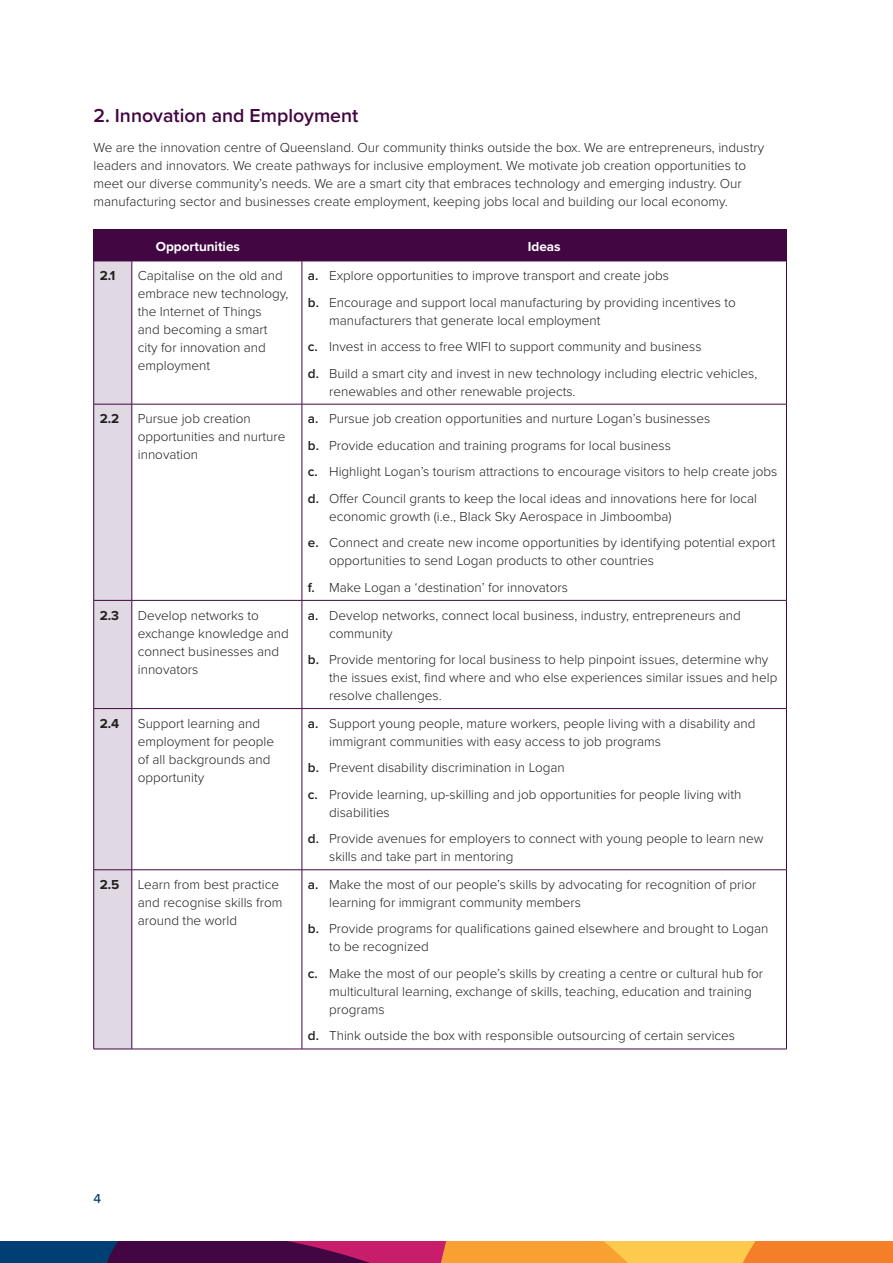
<style>
.page{position:relative;width:893px;height:1263px;background:#fff}
.page>*{position:absolute;margin:0;border:0;box-sizing:border-box;transform-origin:0 0}
.t1{font:600 19.5px "Proxima Nova";color:#420642}
.t2{font:300 13.5px/18px "Proxima Nova";color:#231f20}
.t3{font:700 13.5px "Proxima Nova";color:#fff}
.t4{font:700 13.5px "Proxima Nova";color:#231f20}
.t5{font:500 13.5px "Proxima Nova";color:#003f74}
.s1{font-weight:600}
</style>
<div class="page">
<svg style="left:0;top:1242px;width:893px;height:21px;background:#a65e47"></svg>
<div style="left:94px;top:230px;width:208px;height:31px;background:#420642"></div>
<div style="left:302px;top:230px;width:484px;height:31px;background:#420642"></div>
<div style="left:94px;top:261px;width:38px;height:143px;background:#e0d8e2"></div>
<div style="left:94px;top:404px;width:38px;height:196px;background:#e0d8e2"></div>
<div style="left:94px;top:600px;width:38px;height:108px;background:#e0d8e2"></div>
<div style="left:94px;top:708px;width:38px;height:162px;background:#e0d8e2"></div>
<div style="left:94px;top:870px;width:38px;height:179px;background:#e0d8e2"></div>
<hr style="left:94px;top:229px;width:38px;height:1px;background:#420642">
<hr style="left:93px;top:230px;width:1px;height:31px;background:#420642">
<hr style="left:132px;top:229px;width:170px;height:1px;background:#420642">
<hr style="left:302px;top:229px;width:485px;height:1px;background:#420642">
<hr style="left:786px;top:230px;width:1px;height:31px;background:#420642">
<hr style="left:94px;top:261px;width:38px;height:1px;background:#420642">
<hr style="left:93px;top:261px;width:1px;height:143px;background:#420642">
<hr style="left:132px;top:261px;width:170px;height:1px;background:#420642">
<hr style="left:132px;top:261px;width:1px;height:143px;background:#420642">
<hr style="left:302px;top:261px;width:485px;height:1px;background:#420642">
<hr style="left:302px;top:261px;width:1px;height:143px;background:#420642">
<hr style="left:786px;top:261px;width:1px;height:143px;background:#420642">
<hr style="left:94px;top:404px;width:38px;height:1px;background:#420642">
<hr style="left:93px;top:404px;width:1px;height:196px;background:#420642">
<hr style="left:132px;top:404px;width:170px;height:1px;background:#420642">
<hr style="left:132px;top:404px;width:1px;height:196px;background:#420642">
<hr style="left:302px;top:404px;width:485px;height:1px;background:#420642">
<hr style="left:302px;top:404px;width:1px;height:196px;background:#420642">
<hr style="left:786px;top:404px;width:1px;height:196px;background:#420642">
<hr style="left:94px;top:600px;width:38px;height:1px;background:#420642">
<hr style="left:93px;top:600px;width:1px;height:108px;background:#420642">
<hr style="left:132px;top:600px;width:170px;height:1px;background:#420642">
<hr style="left:132px;top:600px;width:1px;height:108px;background:#420642">
<hr style="left:302px;top:600px;width:485px;height:1px;background:#420642">
<hr style="left:302px;top:600px;width:1px;height:108px;background:#420642">
<hr style="left:786px;top:600px;width:1px;height:108px;background:#420642">
<hr style="left:94px;top:708px;width:38px;height:1px;background:#420642">
<hr style="left:93px;top:709px;width:1px;height:160px;background:#420642">
<hr style="left:132px;top:708px;width:170px;height:1px;background:#420642">
<hr style="left:132px;top:709px;width:1px;height:160px;background:#420642">
<hr style="left:302px;top:708px;width:485px;height:1px;background:#420642">
<hr style="left:302px;top:709px;width:1px;height:160px;background:#420642">
<hr style="left:786px;top:709px;width:1px;height:160px;background:#420642">
<hr style="left:94px;top:869px;width:38px;height:1px;background:#420642">
<hr style="left:93px;top:870px;width:1px;height:179px;background:#420642">
<hr style="left:132px;top:869px;width:170px;height:1px;background:#420642">
<hr style="left:132px;top:870px;width:1px;height:179px;background:#420642">
<hr style="left:302px;top:869px;width:485px;height:1px;background:#420642">
<hr style="left:302px;top:870px;width:1px;height:179px;background:#420642">
<hr style="left:786px;top:870px;width:1px;height:179px;background:#420642">
<hr style="left:94px;top:1049px;width:38px;height:1px;background:#420642">
<hr style="left:132px;top:1049px;width:170px;height:1px;background:#420642">
<hr style="left:302px;top:1049px;width:485px;height:1px;background:#420642">
<h2 class="t1" style="left:94px;top:101px;width:266px">2. Innovation and Employment</h2>
<p class="t2" style="left:94px;top:138px;width:672px">We are the innovation centre of Queensland. Our community thinks outside the box. We are entrepreneurs, industry leaders and innovators. We create pathways for inclusive employment. We motivate job creation opportunities to meet our diverse community’s needs. We are a smart city that embraces technology and emerging industry. Our manufacturing sector and businesses create employment, keeping jobs local and building our local economy.</p>
<p class="t3" style="left:156px;top:236px;width:86px">Opportunities</p>
<p class="t3" style="left:528px;top:236px;width:34px">Ideas</p>
<p class="t4" style="left:100px;top:266px;width:17px">2.1</p>
<p class="t2" style="left:138px;top:266px;width:152px">Capitalise on the old and embrace new technology, the Internet of Things<br>and becoming a smart city for innovation and employment</p>
<p class="t2" style="left:308px;top:266px;width:363px"><span class="s1">a.</span> Explore opportunities to improve transport and create jobs</p>
<p class="t2" style="left:329px;top:292px;width:408px;text-indent:-21px"><span class="s1">b.</span> Encourage and support local manufacturing by providing incentives to manufacturers that generate local employment</p>
<p class="t2" style="left:308px;top:337px;width:395px"><span class="s1">c.</span> Invest in access to free WIFI to support community and business</p>
<p class="t2" style="left:329px;top:363px;width:430px;text-indent:-21px"><span class="s1">d.</span> Build a smart city and invest in new technology including electric vehicles, renewables and other renewable projects.</p>
<p class="t4" style="left:100px;top:409px;width:21px">2.2</p>
<p class="t2" style="left:138px;top:409px;width:149px">Pursue job creation opportunities and nurture innovation</p>
<p class="t2" style="left:308px;top:409px;width:404px"><span class="s1">a.</span> Pursue job creation opportunities and nurture Logan’s businesses</p>
<p class="t2" style="left:308px;top:436px;width:364px"><span class="s1">b.</span> Provide education and training programs for local business</p>
<p class="t2" style="left:308px;top:462px;width:471px"><span class="s1">c.</span> Highlight Logan’s tourism attractions to encourage visitors to help create jobs</p>
<p class="t2" style="left:329px;top:489px;width:429px;text-indent:-21px"><span class="s1">d.</span> Offer Council grants to keep the local ideas and innovations here for local economic growth (i.e., Black Sky Aerospace in Jimboomba)</p>
<p class="t2" style="left:329px;top:533px;width:448px;text-indent:-21px"><span class="s1">e.</span> Connect and create new income opportunities by identifying potential export opportunities to send Logan products to other countries</p>
<p class="t2" style="left:308px;top:578px;width:261px"><span class="s1">f.</span> Make Logan a ‘destination’ for innovators</p>
<p class="t4" style="left:100px;top:605px;width:21px">2.3</p>
<p class="t2" style="left:138px;top:605px;width:153px">Develop networks to exchange knowledge and connect businesses and innovators</p>
<p class="t2" style="left:329px;top:605px;width:413px;text-indent:-21px"><span class="s1">a.</span> Develop networks, connect local business, industry, entrepreneurs and community</p>
<p class="t2" style="left:329px;top:650px;width:450px;text-indent:-21px"><span class="s1">b.</span> Provide mentoring for local business to help pinpoint issues, determine why the issues exist, find where and who else experiences similar issues and help resolve challenges.</p>
<p class="t4" style="left:100px;top:713px;width:21px">2.4</p>
<p class="t2" style="left:138px;top:713px;width:138px">Support learning and employment for people of all backgrounds and opportunity</p>
<p class="t2" style="left:329px;top:713px;width:428px;text-indent:-21px"><span class="s1">a.</span> Support young people, mature workers, people living with a disability and immigrant communities with easy access to job programs</p>
<p class="t2" style="left:308px;top:758px;width:258px"><span class="s1">b.</span> Prevent disability discrimination in Logan</p>
<p class="t2" style="left:329px;top:784px;width:414px;text-indent:-21px"><span class="s1">c.</span> Provide learning, up-skilling and job opportunities for people living with disabilities</p>
<p class="t2" style="left:329px;top:829px;width:436px;text-indent:-21px"><span class="s1">d.</span> Provide avenues for employers to connect with young people to learn new skills and take part in mentoring</p>
<p class="t4" style="left:100px;top:874px;width:21px">2.5</p>
<p class="t2" style="left:138px;top:875px;width:146px">Learn from best practice and recognise skills from around the world</p>
<p class="t2" style="left:329px;top:875px;width:429px;text-indent:-21px"><span class="s1">a.</span> Make the most of our people’s skills by advocating for recognition of prior learning for immigrant community members</p>
<p class="t2" style="left:329px;top:919px;width:441px;text-indent:-21px"><span class="s1">b.</span> Provide programs for qualifications gained elsewhere and brought to Logan to be recognized</p>
<p class="t2" style="left:329px;top:964px;width:435px;text-indent:-21px"><span class="s1">c.</span> Make the most of our people’s skills by creating a centre or cultural hub for multicultural learning, exchange of skills, teaching, education and training programs</p>
<p class="t2" style="left:308px;top:1026px;width:429px"><span class="s1">d.</span> Think outside the box with responsible outsourcing of certain services</p>
<p class="t5" style="left:94px;top:1188px;width:9px">4</p>
</div>
